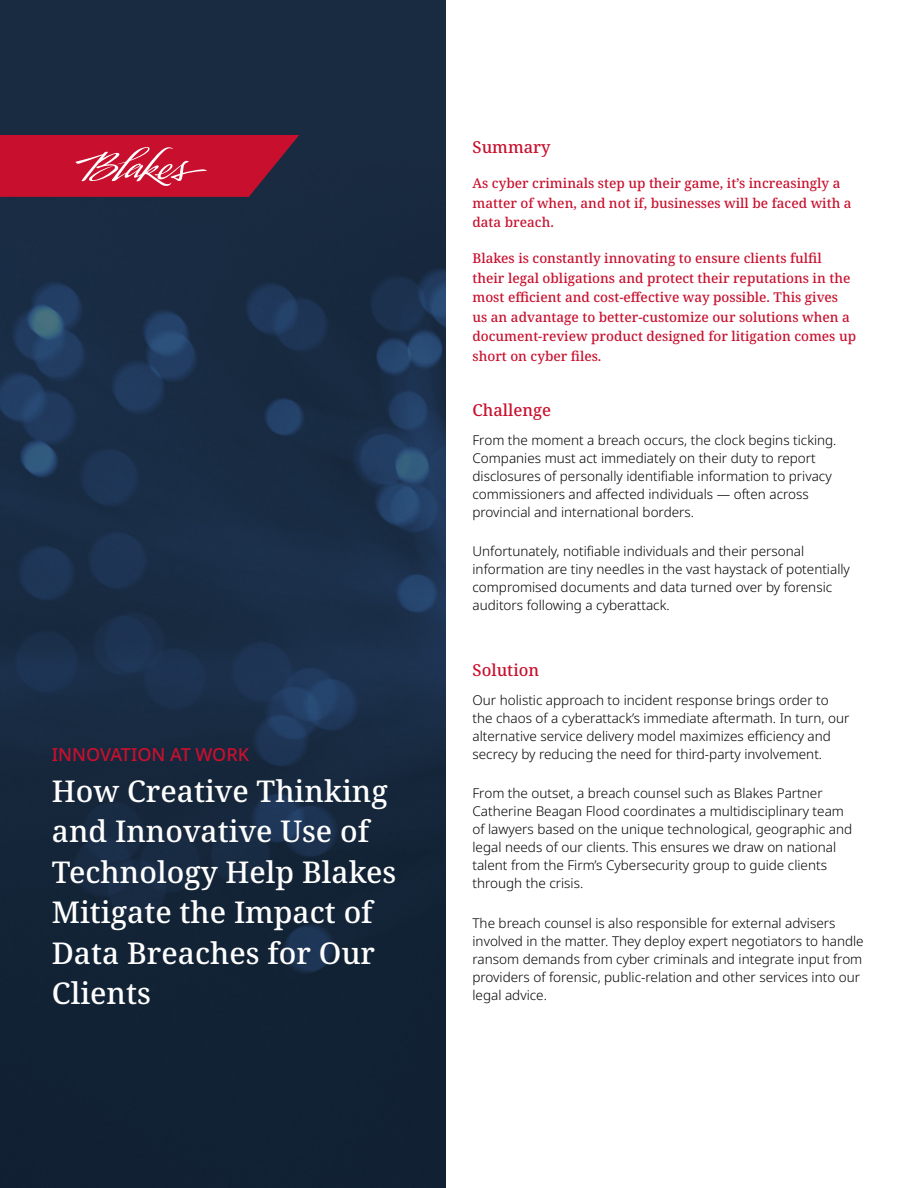
<style>
.page{position:relative;width:918px;height:1188px;background:#fff}
.page>*{position:absolute;margin:0;border:0;box-sizing:border-box;transform-origin:0 0}
.H1__Title{font:500 30px/40.5px "Noto Serif";color:#fff}
.Preheader{font:500 18px "Noto Sans";color:#c8102e}
.Summary{font:500 16.5px "Noto Serif";color:#c8102e}
.Paragraph{font:300 13.5px/18px "Noto Sans";color:#000}
.Summary-2{font:500 13.5px/19.5px "Noto Serif";color:#c8102e}
</style>
<div class="page">
<img style="left:0;top:0;width:446px;height:1188px">
<svg style="left:0;top:135px;width:299px;height:62px;background:#bb1f3a"></svg>
<p class="Preheader" style="left:52px;top:742px;width:199px">INNOVATION AT WORK</p>
<h1 class="H1__Title" style="left:52px;top:771px;width:346px">How Creative Thinking and Innovative Use of<br>Technology Help Blakes<br>Mitigate the Impact of<br>Data Breaches for Our<br>Clients</h1>
<h2 class="Summary" style="left:472px;top:135px;width:80px">Summary</h2>
<p class="Summary-2" style="left:472px;top:174px;width:381px">As cyber criminals step up their game, it’s increasingly a matter of when, and not if, businesses will be faced with a data breach.</p>
<p class="Summary-2" style="left:472px;top:249px;width:385px">Blakes is constantly innovating to ensure clients fulfil their legal obligations and protect their reputations in the most efficient and cost-effective way possible. This gives us an advantage to better-customize our solutions when a document-review product designed for litigation comes up short on cyber files.</p>
<p class="Summary" style="left:472px;top:398px;width:80px">Challenge</p>
<p class="Paragraph" style="left:472px;top:431px;width:366px">From the moment a breach occurs, the clock begins ticking.<br>Companies must act immediately on their duty to report disclosures of personally identifiable information to privacy commissioners and affected individuals — often across provincial and international borders.</p>
<p class="Paragraph" style="left:472px;top:543px;width:379px">Unfortunately, notifiable individuals and their personal information are tiny needles in the vast haystack of potentially compromised documents and data turned over by forensic auditors following a cyberattack.</p>
<h2 class="Summary" style="left:472px;top:658px;width:68px">Solution</h2>
<p class="Paragraph" style="left:472px;top:691px;width:378px">Our holistic approach to incident response brings order to the chaos of a cyberattack’s immediate aftermath. In turn, our alternative service delivery model maximizes efficiency and secrecy by reducing the need for third-party involvement.</p>
<p class="Paragraph" style="left:472px;top:785px;width:381px">From the outset, a breach counsel such as Blakes Partner Catherine Beagan Flood coordinates a multidisciplinary team of lawyers based on the unique technological, geographic and legal needs of our clients. This ensures we draw on national talent from the Firm’s Cybersecurity group to guide clients through the crisis.</p>
<p class="Paragraph" style="left:472px;top:914px;width:393px">The breach counsel is also responsible for external advisers involved in the matter. They deploy expert negotiators to handle ransom demands from cyber criminals and integrate input from providers of forensic, public-relation and other services into our legal advice.</p>
</div>
